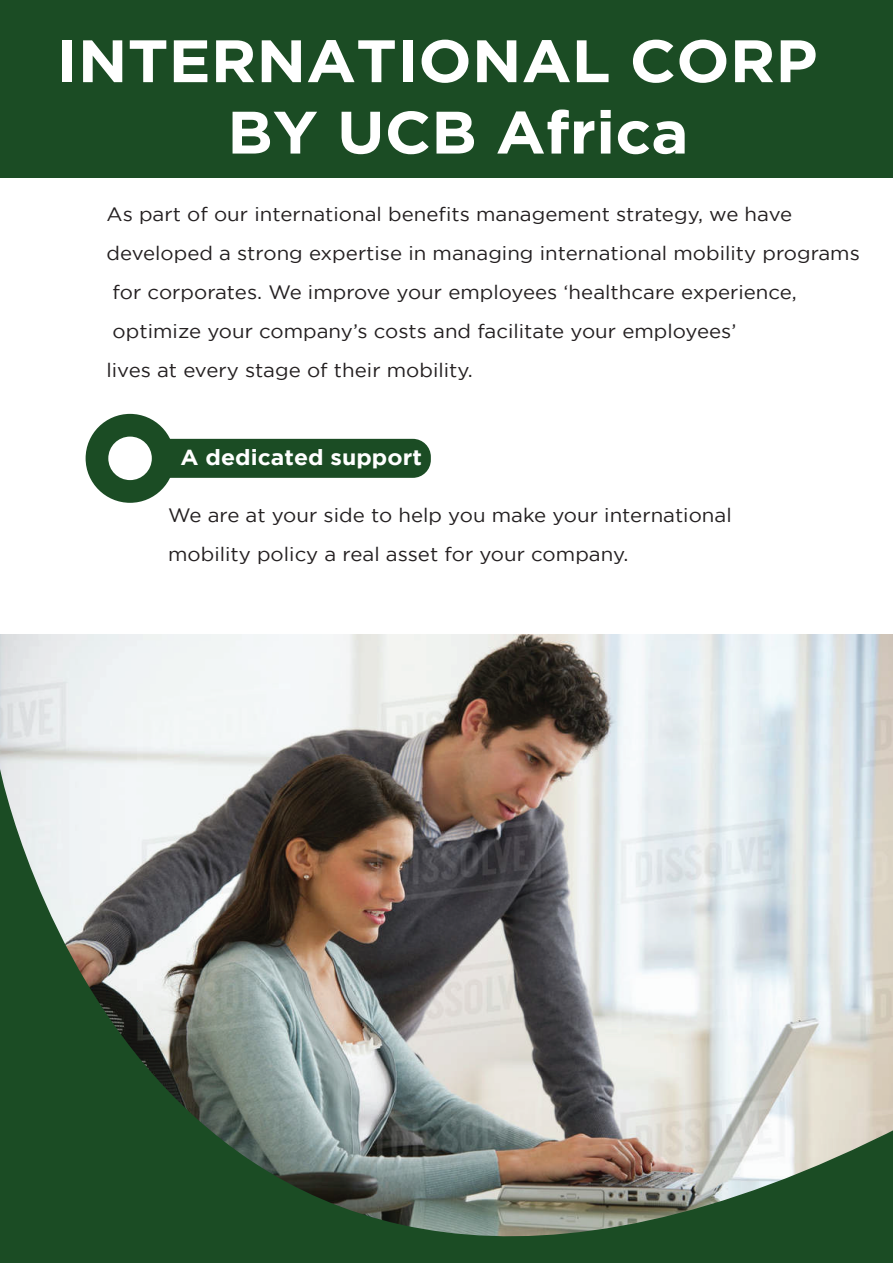
<style>
.page{position:relative;width:893px;height:1263px;background:#fff}
.page>*{position:absolute;margin:0;border:0;box-sizing:border-box;transform-origin:0 0}
.t1{font:700 59.7px/71.4px "Gotham";color:#fff;scale:1.05 1}
.t2{font:700 21.75px "Gotham";color:#fff;scale:1.05 1}
.t3{font:19.35px/39px "Gotham";color:#231f20;scale:1.05 1}
</style>
<div class="page">
<div style="left:0;top:0;width:893px;height:178px;background:#1b4c24"></div>
<div style="left:86px;top:414px;width:89px;height:89px;background:#1b4c24;border-radius:50%"></div>
<div style="left:137px;top:439px;width:294px;height:39px;background:#1b4c24;border-radius:18px"></div>
<div style="left:108px;top:437px;width:44px;height:43px;background:#fff;border-radius:50%"></div>
<img style="left:0;top:634px;width:893px;height:135px">
<img style="left:0;top:769px;width:893px;height:494px">
<h1 class="t1" style="left:227px;top:24px;width:564px;text-indent:-171px">INTERNATIONAL CORP<br>BY UCB Africa</h1>
<p class="t3" style="left:106px;top:194px;width:654px">As part of our international benefits management strategy, we have</p>
<p class="t3" style="left:106px;top:233px;width:719px">developed a strong expertise in managing international mobility programs</p>
<p class="t3" style="left:113px;top:272px;width:653px">for corporates. We improve your employees ‘healthcare experience,</p>
<p class="t3" style="left:113px;top:311px;width:596px">optimize your company’s costs and facilitate your employees’</p>
<p class="t3" style="left:106px;top:350px;width:350px">lives at every stage of their mobility.</p>
<p class="t2" style="left:181px;top:445px;width:231px">A dedicated support</p>
<p class="t3" style="left:168px;top:495px;width:538px">We are at your side to help you make your international mobility policy a real asset for your company.</p>
</div>
